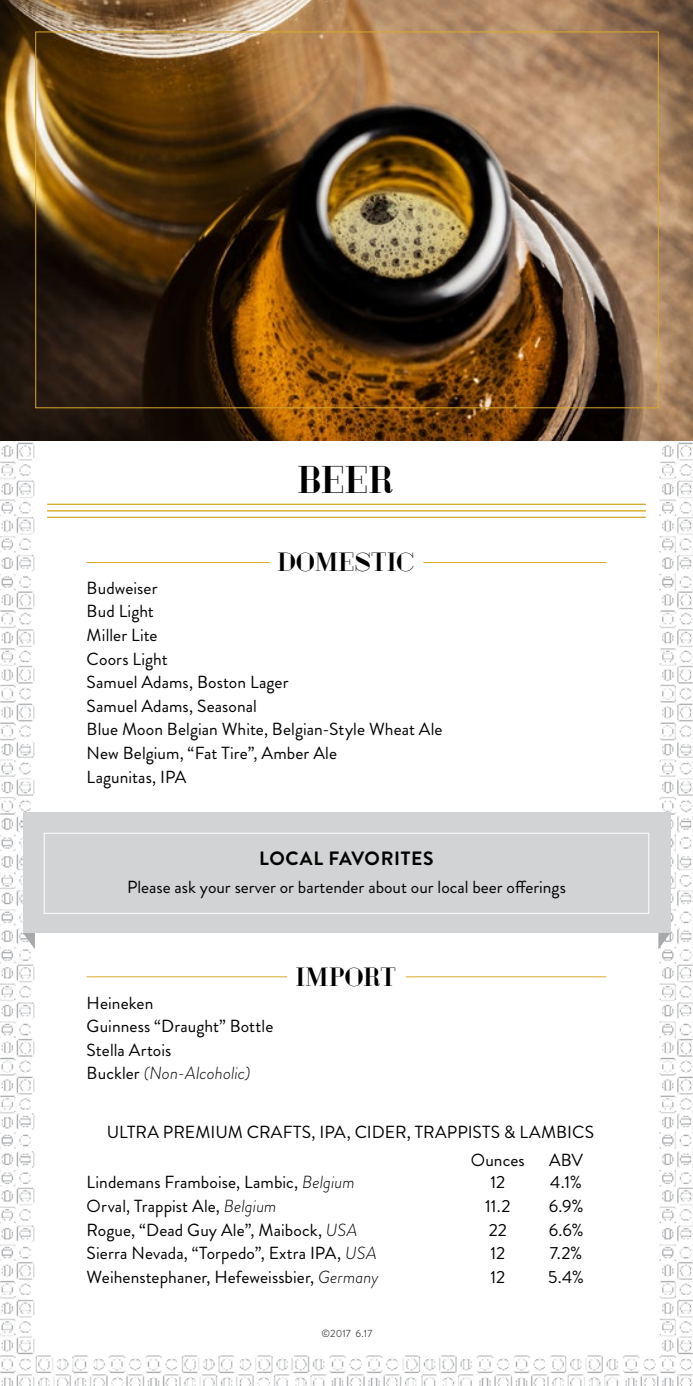
<style>
.page{position:relative;width:693px;height:1386px;background:#fff}
.page>*{position:absolute;margin:0;border:0;box-sizing:border-box;transform-origin:0 0}
.t1{font:38.5px "London Fill";color:#000}
.t2{font:26.25px "London Fill";letter-spacing:.02em;color:#000}
.t3{font:700 19.25px "Brandon Grotesque";letter-spacing:.035em;color:#000}
.t4{font:17.5px/23.6px "Brandon Grotesque";letter-spacing:.005em;color:#000}
.t5{font:10.5px "Brandon Grotesque";letter-spacing:.01em;color:#4d4d4f}
.s1{font-weight:300;font-style:italic}
</style>
<div class="page">
<img style="left:0;top:441px;width:693px;height:945px">
<img style="left:0;top:0;width:693px;height:441px">
<hr style="left:47px;top:504px;width:599px;height:1px;background:#d8aa29">
<hr style="left:47px;top:517px;width:599px;height:1px;background:#d8aa29">
<hr style="left:47px;top:510px;width:599px;height:1px;background:#d8aa29">
<div style="left:23px;top:812px;width:647px;height:121px;background:#d1d3d4"></div>
<svg style="left:23px;top:933px;width:12px;height:16px"></svg>
<svg style="left:658px;top:933px;width:12px;height:16px"></svg>
<hr style="left:87px;top:562px;width:183px;height:1px;background:#d8aa29">
<hr style="left:87px;top:976px;width:200px;height:1px;background:#d8aa29">
<hr style="left:423px;top:562px;width:183px;height:1px;background:#d8aa29">
<hr style="left:406px;top:976px;width:200px;height:1px;background:#d8aa29">
<div style="left:44px;top:833px;width:605px;height:81px;border:1px solid #fff"></div>
<h1 class="t1" style="left:299px;top:459px;width:97px">BEER</h1>
<h2 class="t2" style="left:278px;top:548px;width:138px">DOMESTIC</h2>
<p class="t4" style="left:87px;top:576px;width:358px">Budweiser<br>Bud Light<br>Miller Lite<br>Coors Light<br>Samuel Adams, Boston Lager<br>Samuel Adams, Seasonal<br>Blue Moon Belgian White, Belgian-Style Wheat Ale<br>New Belgium, “Fat Tire”, Amber Ale<br>Lagunitas, IPA</p>
<p class="t3" style="left:259px;top:845px;width:176px">LOCAL FAVORITES</p>
<p class="t4" style="left:127px;top:875px;width:440px">Please ask your server or bartender about our local beer offerings</p>
<p class="t4" style="left:87px;top:991px;width:188px">Heineken<br>Guinness “Draught” Bottle<br>Stella Artois<br>Buckler <span class="s1">(Non-Alcoholic)</span></p>
<h2 class="t2" style="left:296px;top:963px;width:102px">IMPORT</h2>
<p class="t4" style="left:471px;top:1118px;width:125px;line-height:28px;text-indent:-364px">ULTRA PREMIUM CRAFTS, IPA, CIDER, TRAPPISTS &amp; LAMBICS<br>Ounces</p>
<p class="t4" style="left:549px;top:1148px;width:36px">ABV</p>
<p class="t4" style="left:87px;top:1171px;width:270px">Lindemans Framboise, Lambic, <span class="s1">Belgium</span></p>
<p class="t4" style="left:491px;top:1171px;width:16px">12</p>
<p class="t4" style="left:550px;top:1171px;width:33px">4.1%</p>
<p class="t4" style="left:87px;top:1194px;width:191px">Orval, Trappist Ale, <span class="s1">Belgium</span></p>
<p class="t4" style="left:485px;top:1194px;width:27px">11.2</p>
<p class="t4" style="left:549px;top:1194px;width:36px">6.9%</p>
<p class="t4" style="left:87px;top:1218px;width:272px">Rogue, “Dead Guy Ale”, Maibock, <span class="s1">USA</span></p>
<p class="t4" style="left:489px;top:1218px;width:20px">22</p>
<p class="t4" style="left:549px;top:1218px;width:36px">6.6%</p>
<p class="t4" style="left:87px;top:1242px;width:291px">Sierra Nevada, “Torpedo”, Extra IPA, <span class="s1">USA</span></p>
<p class="t4" style="left:491px;top:1242px;width:16px">12</p>
<p class="t4" style="left:550px;top:1242px;width:34px">7.2%</p>
<p class="t4" style="left:87px;top:1265px;width:293px">Weihenstephaner, Hefeweissbier, <span class="s1">Germany</span></p>
<p class="t4" style="left:491px;top:1265px;width:16px">12</p>
<p class="t4" style="left:548px;top:1265px;width:37px">5.4%</p>
<p class="t5" style="left:322px;top:1326px;width:52px">©2017 6.17</p>
</div>
